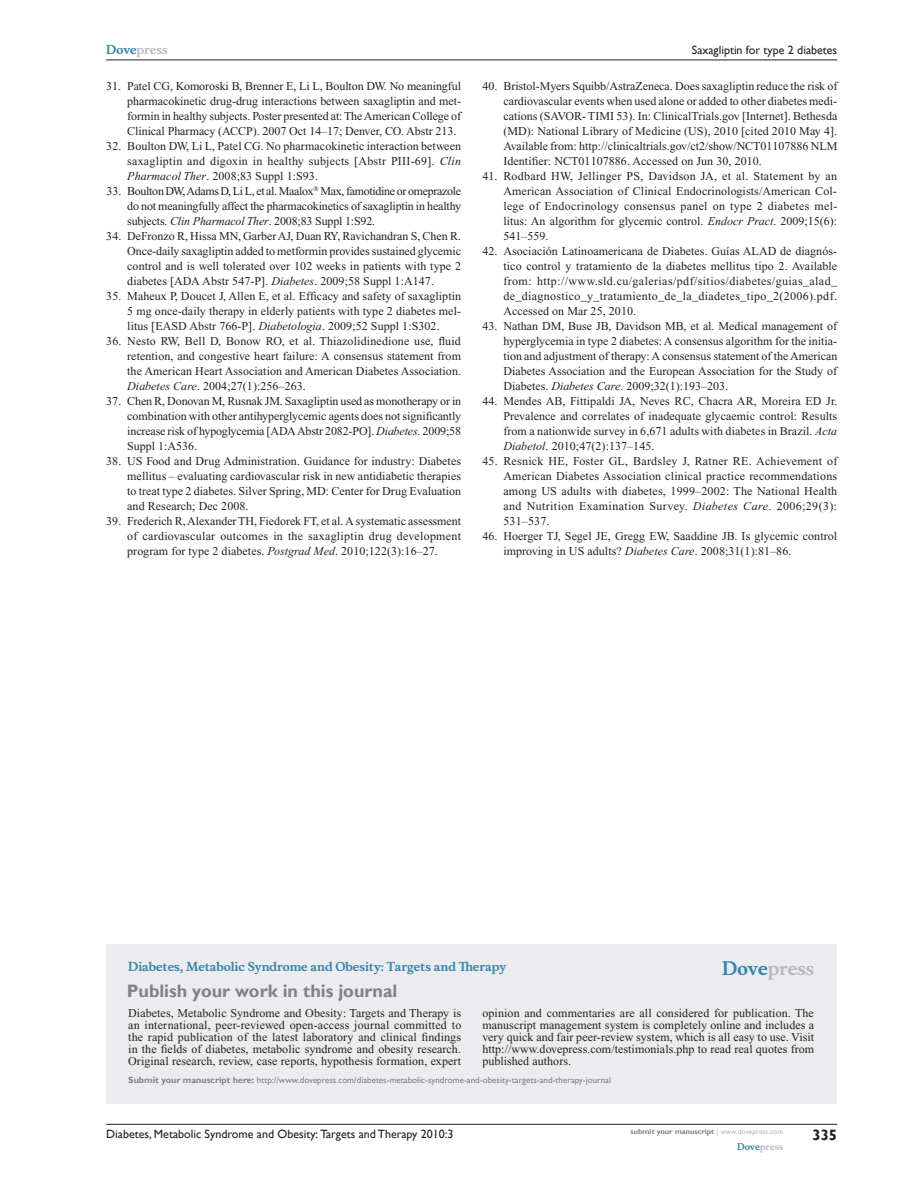
<style>
.page{position:relative;width:918px;height:1188px;background:#fff}
.page>*{position:absolute;margin:0;border:0;box-sizing:border-box;transform-origin:0 0}
.t1{font:700 18px "Gill Sans";color:#808285}
.t2{font:700 18px "Musee";color:#b8b9bc}
.t3{font:700 15px "Gill Sans";color:#231f20}
.t4{font:12px/15px "Times New Roman";letter-spacing:.005em;color:#231f20;text-align:justify}
.t5{font:12px "Gill Sans";color:#231f20}
.t6{font:700 12px "Musee";color:#3485ae}
.t7{font:700 12px "Musee";color:#b8b9bc}
.t8{font:9px "Gill Sans";color:#808285}
.t9{font:700 9px "Musee";color:#b8b9bc}
.t10{font:700 7.5px "Gill Sans";color:#808285}
.s1{color:#3485ae}
.s2{font-style:italic}
.s3{font-weight:700}
.s4{font-weight:400;color:#b8b9bc}
</style>
<div class="page">
<div style="left:106px;top:944px;width:731px;height:159px;background:#ececee"></div>
<hr style="left:106px;top:1124px;width:731px;height:1px;background:#231f20">
<hr style="left:106px;top:60px;width:731px;height:1px;background:#231f20">
<p class="t7" style="left:106px;top:43px;width:63px"><span class="s1">Dove</span>press</p>
<p class="t4" style="left:127px;top:79px;width:335px;text-indent:-21px">31. Patel CG, Komoroski B, Brenner E, Li L, Boulton DW. No meaningful pharmacokinetic drug-drug interactions between saxagliptin and met&shy;formin in healthy subjects. Poster presented at: The American College of Clinical Pharmacy (ACCP). 2007 Oct 14–17; Denver, CO. Abstr 213.</p>
<p class="t4" style="left:127px;top:139px;width:335px;text-indent:-21px">32. Boulton DW, Li L, Patel CG. No pharmacokinetic interaction between saxagliptin and digoxin in healthy subjects [Abstr PIII-69]. <span class="s2">Clin Pharmacol Ther</span>. 2008;83 Suppl 1:S93.</p>
<p class="t4" style="left:127px;top:184px;width:335px;text-indent:-21px">33. Boulton DW, Adams D, Li L, et al. Maalox<sup>®</sup> Max, famotidine or omeprazole do not meaningfully affect the pharmacokinetics of saxagliptin in healthy subjects. <span class="s2">Clin Pharmacol Ther</span>. 2008;83 Suppl 1:S92.</p>
<p class="t4" style="left:127px;top:229px;width:335px;text-indent:-21px">34. DeFronzo R, Hissa MN, Garber AJ, Duan RY, Ravichandran S, Chen R.<br>Once-daily saxagliptin added to metformin provides sustained glycemic control and is well tolerated over 102 weeks in patients with type 2 diabetes [ADA Abstr 547-P]. <span class="s2">Diabetes</span>. 2009;58 Suppl 1:A147.</p>
<p class="t4" style="left:127px;top:289px;width:335px;text-indent:-21px">35. Maheux P, Doucet J, Allen E, et al. Efficacy and safety of saxagliptin 5 mg once-daily therapy in elderly patients with type 2 diabetes mel&shy;litus [EASD Abstr 766-P]. <span class="s2">Diabetologia</span>. 2009;52 Suppl 1:S302.</p>
<p class="t4" style="left:127px;top:334px;width:335px;text-indent:-21px">36. Nesto RW, Bell D, Bonow RO, et al. Thiazolidinedione use, fluid retention, and congestive heart failure: A consensus statement from the American Heart Association and American Diabetes Association.<br><span class="s2">Diabetes Care</span>. 2004;27(1):256–263.</p>
<p class="t4" style="left:127px;top:394px;width:336px;text-indent:-21px">37. Chen R, Donovan M, Rusnak JM. Saxagliptin used as monotherapy or in combination with other antihyperglycemic agents does not significantly increase risk of hypoglycemia [ADA Abstr 2082-PO]. <span class="s2">Diabetes</span>. 2009;58<br>Suppl 1:A536.</p>
<p class="t4" style="left:127px;top:454px;width:335px;text-indent:-21px">38. US Food and Drug Administration. Guidance for industry: Diabetes mellitus – evaluating cardiovascular risk in new antidiabetic therapies to treat type 2 diabetes. Silver Spring, MD: Center for Drug Evaluation and Research; Dec 2008.</p>
<p class="t4" style="left:127px;top:514px;width:335px;text-indent:-21px">39. Frederich R, Alexander TH, Fiedorek FT, et al. A systematic assessment of cardiovascular outcomes in the saxagliptin drug development program for type 2 diabetes. <span class="s2">Postgrad Med</span>. 2010;122(3):16–27.</p>
<p class="t5" style="left:692px;top:43px;width:147px">Saxagliptin for type 2 diabetes</p>
<p class="t4" style="left:503px;top:79px;width:336px;text-indent:-21px">40. Bristol-Myers Squibb/AstraZeneca. Does saxagliptin reduce the risk of cardiovascular events when used alone or added to other diabetes medi&shy;cations (SAVOR- TIMI 53). In: ClinicalTrials.gov [Internet]. Bethesda (MD): National Library of Medicine (US), 2010 [cited 2010 May 4].<br>Available from: http://clinicaltrials.gov/ct2/show/NCT01107886 NLM Identifier: NCT01107886. Accessed on Jun 30, 2010.</p>
<p class="t4" style="left:503px;top:169px;width:335px;text-indent:-21px">41. Rodbard HW, Jellinger PS, Davidson JA, et al. Statement by an American Association of Clinical Endocrinologists/American Col&shy;lege of Endocrinology consensus panel on type 2 diabetes mel&shy;litus: An algorithm for glycemic control. <span class="s2">Endocr Pract</span>. 2009;15(6):<br>541–559.</p>
<p class="t4" style="left:503px;top:244px;width:335px;text-indent:-21px">42. Asociación Latinoamericana de Diabetes. Guías ALAD de diagnós&shy;tico control y tratamiento de la diabetes mellitus tipo 2. Available from: http://www.sld.cu/galerias/pdf/sitios/diabetes/guias_alad_ de_diagnostico_y_tratamiento_de_la_diadetes_tipo_2(2006).pdf.<br>Accessed on Mar 25, 2010.</p>
<p class="t4" style="left:503px;top:319px;width:336px;text-indent:-21px">43. Nathan DM, Buse JB, Davidson MB, et al. Medical management of hyperglycemia in type 2 diabetes: A consensus algorithm for the initia&shy;tion and adjustment of therapy: A consensus statement of the American Diabetes Association and the European Association for the Study of Diabetes. <span class="s2">Diabetes Care</span>. 2009;32(1):193–203.</p>
<p class="t4" style="left:503px;top:394px;width:336px;text-indent:-21px">44. Mendes AB, Fittipaldi JA, Neves RC, Chacra AR, Moreira ED Jr.<br>Prevalence and correlates of inadequate glycaemic control: Results from a nationwide survey in 6,671 adults with diabetes in Brazil. <span class="s2">Acta Diabetol</span>. 2010;47(2):137–145.</p>
<p class="t4" style="left:503px;top:454px;width:336px;text-indent:-21px">45. Resnick HE, Foster GL, Bardsley J, Ratner RE. Achievement of American Diabetes Association clinical practice recommendations among US adults with diabetes, 1999–2002: The National Health and Nutrition Examination Survey. <span class="s2">Diabetes Care</span>. 2006;29(3):<br>531–537.</p>
<p class="t4" style="left:503px;top:529px;width:335px;text-indent:-21px">46. Hoerger TJ, Segel JE, Gregg EW, Saaddine JB. Is glycemic control improving in US adults? <span class="s2">Diabetes Care</span>. 2008;31(1):81–86.</p>
<p class="t6" style="left:128px;top:959px;width:379px">Diabetes, Metabolic Syndrome and Obesity: Targets and Therapy</p>
<h1 class="t1" style="left:127px;top:980px;width:272px">Publish your work in this journal</h1>
<h1 class="t2" style="left:722px;top:958px;width:94px"><span class="s1">Dove</span>press</h1>
<p class="t4" style="left:128px;top:1007px;width:335px;line-height:12px">Diabetes, Metabolic Syndrome and Obesity: Targets and Therapy is an international, peer-reviewed open-access journal committed to the rapid publication of the latest laboratory and clinical findings in the fields of diabetes, metabolic syndrome and obesity research.<br>Original research, review, case reports, hypothesis formation, expert</p>
<p class="t4" style="left:482px;top:1007px;width:333px;line-height:12px">opinion and commentaries are all considered for publication. The manuscript management system is completely online and includes a very quick and fair peer-review system, which is all easy to use. Visit http://www.dovepress.com/testimonials.php to read real quotes from published authors.</p>
<p class="t8" style="left:128px;top:1075px;width:484px"><span class="s3">Submit your manuscript here:</span> http://www.dovepress.com/diabetes-metabolic-syndrome-and-obesity-targets-and-therapy-journal</p>
<p class="t5" style="left:106px;top:1127px;width:349px">Diabetes, Metabolic Syndrome and Obesity: Targets and Therapy 2010:3</p>
<p class="t10" style="left:631px;top:1127px;width:154px">submit your manuscript <span class="s4">| www.dovepress.com</span></p>
<p class="t9" style="left:737px;top:1141px;width:48px"><span class="s1">Dove</span>press</p>
<p class="t3" style="left:812px;top:1126px;width:26px">335</p>
</div>
